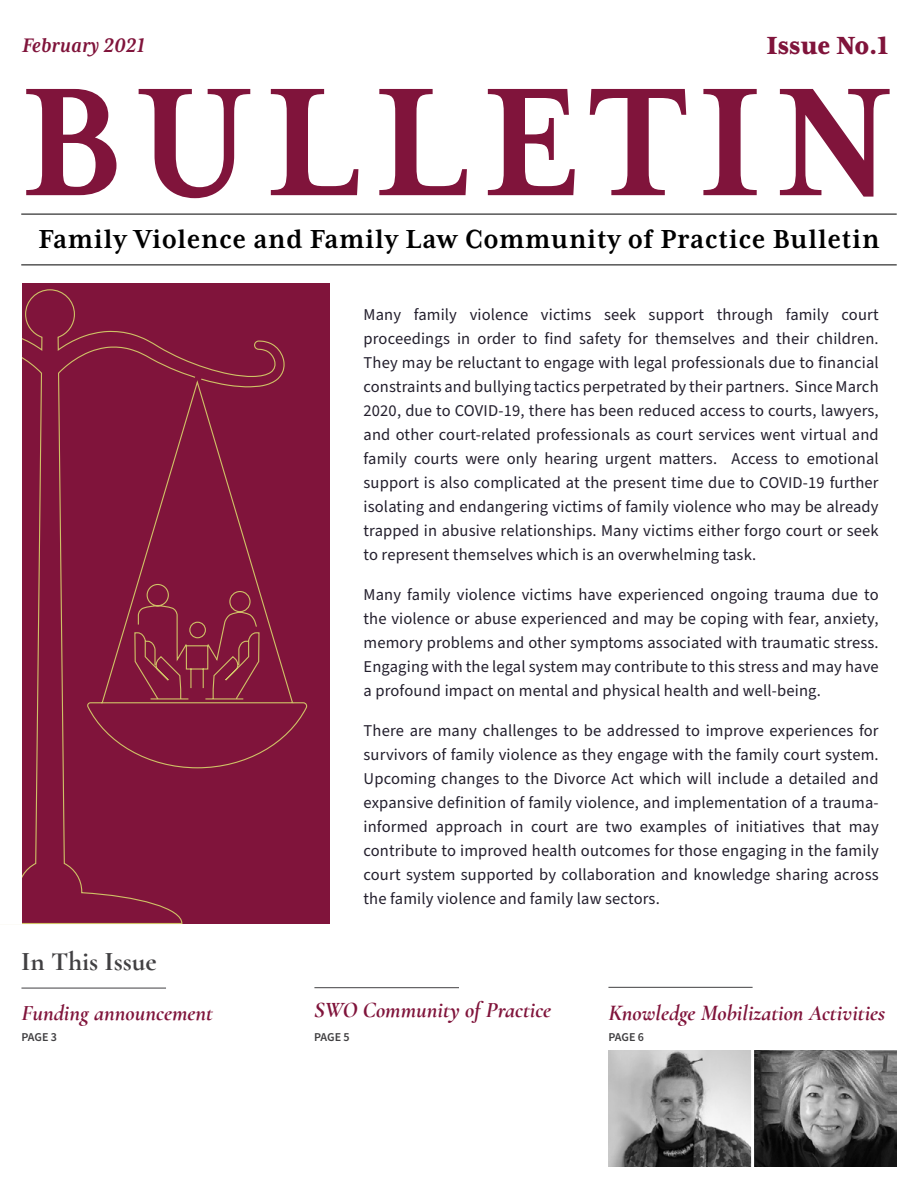
<style>
.page{position:relative;width:918px;height:1188px;background:#fff}
.page>*{position:absolute;margin:0;border:0;box-sizing:border-box;transform-origin:0 0}
.Cover_Heading_-_H1{font:700 177px "Mrs Eaves XL Serif Nar OT";letter-spacing:.075em;color:#80143b}
.Cover_Heading_-_H2{font:700 30px "Mrs Eaves XL Serif Nar OT";letter-spacing:.025em;color:#000}
.Cover_Bulletin___-_P{font:800 28.5px "Mrs Eaves XL Serif Nar OT";color:#80143b}
.Cover_Heading_-_H3{font:700 27px "Cormorant Garamond";color:#414042}
.Cover_Heading_-_H4{font:italic 700 22.5px "Cormorant Garamond";color:#80143b}
.Cover_Date___-_P{font:italic 700 22.5px "Mrs Eaves XL Serif Nar OT";letter-spacing:.01em;color:#80143b}
.Paragraph_01{font:16.5px/24px "Source Sans Pro";letter-spacing:.01em;color:#231f2d;text-align:justify}
.Cover_Page___-_P{font:600 12px "Source Sans Pro";letter-spacing:-.01em;color:#414042}
</style>
<div class="page">
<hr style="left:21px;top:214px;width:876px;height:1px;background:#000">
<hr style="left:21px;top:265px;width:876px;height:1px;background:#000">
<hr style="left:21px;top:988px;width:145px;height:1px;background:#414042">
<hr style="left:314px;top:987px;width:145px;height:1px;background:#414042">
<hr style="left:608px;top:987px;width:145px;height:1px;background:#414042">
<div style="left:22px;top:284px;width:308px;height:640px;background:#80143b"></div>
<svg style="left:22px;top:289px;width:263px;height:635px"></svg>
<svg style="left:193px;top:374px;width:9px;height:4px"></svg>
<svg style="left:87px;top:378px;width:221px;height:391px"></svg>
<img style="left:608px;top:1050px;width:289px;height:117px">
<hr style="left:751px;top:1045px;width:3px;height:130px;background:#fff">
<p class="Cover_Date___-_P" style="left:22px;top:33px;width:124px">February 2021</p>
<p class="Cover_Bulletin___-_P" style="left:766px;top:30px;width:124px">Issue No.1</p>
<h1 class="Cover_Heading_-_H1" style="left:21px;top:44px;width:873px">BULLETIN</h1>
<h2 class="Cover_Heading_-_H2" style="left:38px;top:223px;width:843px">Family Violence and Family Law Community of Practice Bulletin</h2>
<h3 class="Cover_Heading_-_H3" style="left:21px;top:944px;width:137px">In This Issue</h3>
<h4 class="Cover_Heading_-_H4" style="left:21px;top:999px;width:193px">Funding announcement</h4>
<p class="Cover_Page___-_P" style="left:21px;top:1029px;width:37px">PAGE 3</p>
<p class="Paragraph_01" style="left:364px;top:303px;width:517px">Many family violence victims seek support through family court proceedings in order to find safety for themselves and their children.<br>They may be reluctant to engage with legal professionals due to financial constraints and bullying tactics perpetrated by their partners. Since March 2020, due to COVID-19, there has been reduced access to courts, lawyers, and other court-related professionals as court services went virtual and family courts were only hearing urgent matters. Access to emotional support is also complicated at the present time due to COVID-19 further isolating and endangering victims of family violence who may be already trapped in abusive relationships. Many victims either forgo court or seek to represent themselves which is an overwhelming task.</p>
<p class="Paragraph_01" style="left:364px;top:583px;width:517px">Many family violence victims have experienced ongoing trauma due to the violence or abuse experienced and may be coping with fear, anxiety, memory problems and other symptoms associated with traumatic stress.<br>Engaging with the legal system may contribute to this stress and may have a profound impact on mental and physical health and well-being.</p>
<p class="Paragraph_01" style="left:364px;top:720px;width:517px">There are many challenges to be addressed to improve experiences for survivors of family violence as they engage with the family court system.<br>Upcoming changes to the Divorce Act which will include a detailed and expansive definition of family violence, and implementation of a trauma&shy;informed approach in court are two examples of initiatives that may contribute to improved health outcomes for those engaging in the family court system supported by collaboration and knowledge sharing across the family violence and family law sectors.</p>
<h4 class="Cover_Heading_-_H4" style="left:314px;top:996px;width:238px">SWO Community of Practice</h4>
<p class="Cover_Page___-_P" style="left:314px;top:1029px;width:37px">PAGE 5</p>
<h4 class="Cover_Heading_-_H4" style="left:608px;top:999px;width:278px">Knowledge Mobilization Activities</h4>
<p class="Cover_Page___-_P" style="left:608px;top:1029px;width:37px">PAGE 6</p>
</div>
